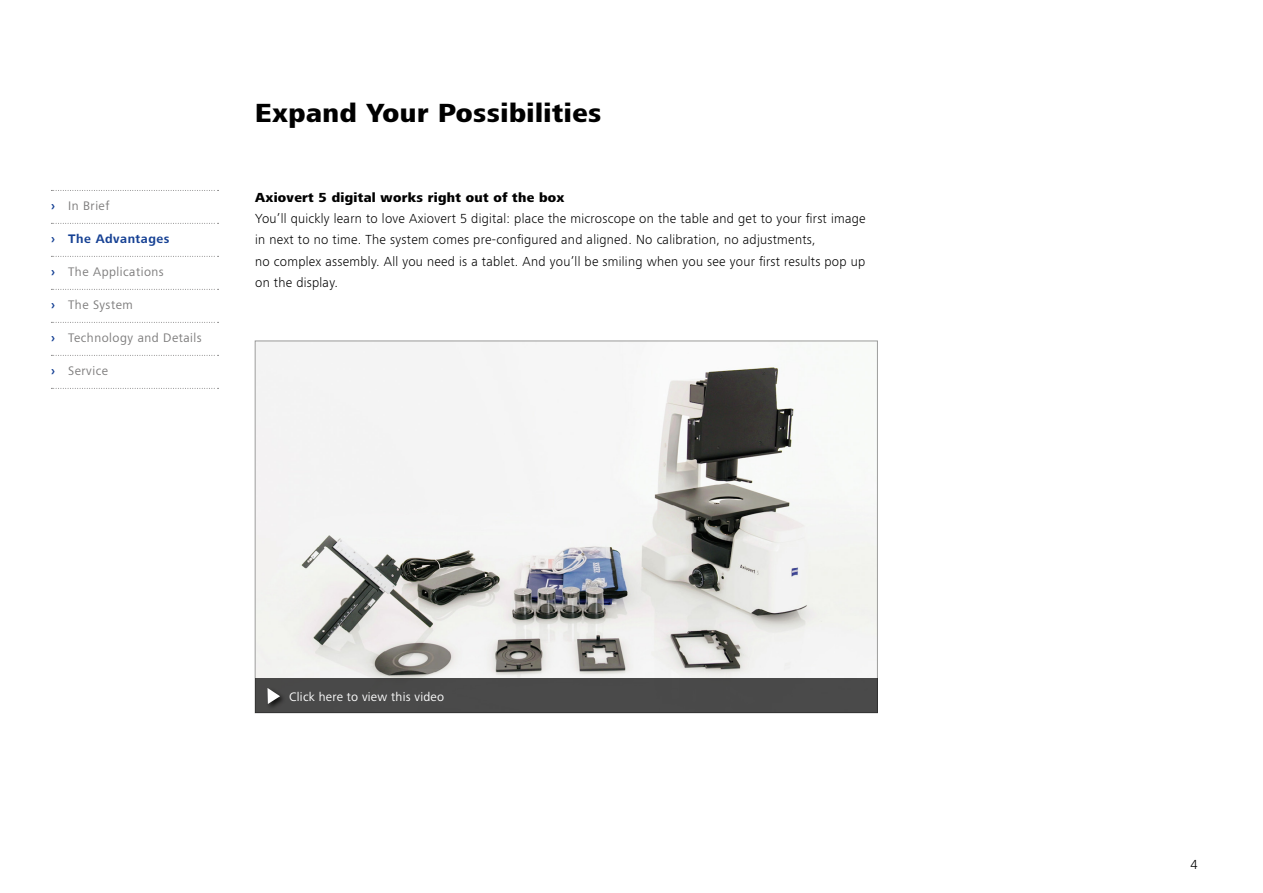
<style>
.page{position:relative;width:1263px;height:893px;background:#fff}
.page>*{position:absolute;margin:0;border:0;box-sizing:border-box;transform-origin:0 0}
.t1{font:800 27px "ZEISS Frutiger Next W1 G";letter-spacing:.02em;color:#000}
.t2{font:300 13.5px/21.3px "ZEISS Frutiger Next W1 G";letter-spacing:.02em;color:#000}
.t3{font:800 13.5px "ZEISS Frutiger Next W1 G";letter-spacing:.02em;color:#000}
.t4{font:12.75px "ZEISS Frutiger Next W1 G";letter-spacing:.04em;color:#7c7b7b}
.t5{font:12.75px "Zeiss Frutiger Next Pro";letter-spacing:.02em;color:#fff}
.t6{font:700 12.75px "ZEISS Frutiger Next W1 G";letter-spacing:.04em;color:#164194}
.s1{font-weight:700;color:#164194}
</style>
<div class="page">
<img style="left:257px;top:343px;width:619px;height:336px">
<div style="left:255px;top:679px;width:622px;height:34px;background:#4a4a4a"></div>
<div style="left:266px;top:687px;width:21px;height:24px;background:#000;opacity:.75"></div>
<svg style="left:267px;top:688px;width:13px;height:16px"></svg>
<svg style="left:51px;top:190px;width:168px;height:1px"></svg>
<svg style="left:51px;top:223px;width:168px;height:1px"></svg>
<svg style="left:51px;top:256px;width:168px;height:1px"></svg>
<svg style="left:51px;top:289px;width:168px;height:1px"></svg>
<svg style="left:51px;top:322px;width:168px;height:1px"></svg>
<svg style="left:51px;top:355px;width:168px;height:1px"></svg>
<svg style="left:51px;top:388px;width:168px;height:1px"></svg>
<p class="t4" style="left:51px;top:197px;width:60px"><span class="s1">›</span> In Brief</p>
<p class="t6" style="left:51px;top:230px;width:120px">› The Advantages</p>
<p class="t4" style="left:51px;top:263px;width:114px"><span class="s1">›</span> The Applications</p>
<p class="t4" style="left:51px;top:296px;width:83px"><span class="s1">›</span> The System</p>
<p class="t4" style="left:51px;top:329px;width:152px"><span class="s1">›</span> Technology and Details</p>
<p class="t4" style="left:51px;top:362px;width:59px"><span class="s1">›</span> Service</p>
<h1 class="t1" style="left:255px;top:93px;width:348px">Expand Your Possibilities</h1>
<p class="t3" style="left:255px;top:187px;width:311px">Axiovert 5 digital works right out of the box</p>
<p class="t2" style="left:255px;top:207px;width:612px">You’ll quickly learn to love Axiovert 5 digital: place the microscope on the table and get to your first image in next to no time. The system comes pre-configured and aligned. No calibration, no adjustments,<br>no complex assembly. All you need is a tablet. And you’ll be smiling when you see your first results pop up on the display.</p>
<p class="t5" style="left:289px;top:689px;width:156px">Click here to view this video</p>
<p class="t2" style="left:1190px;top:853px;width:9px">4</p>
</div>
